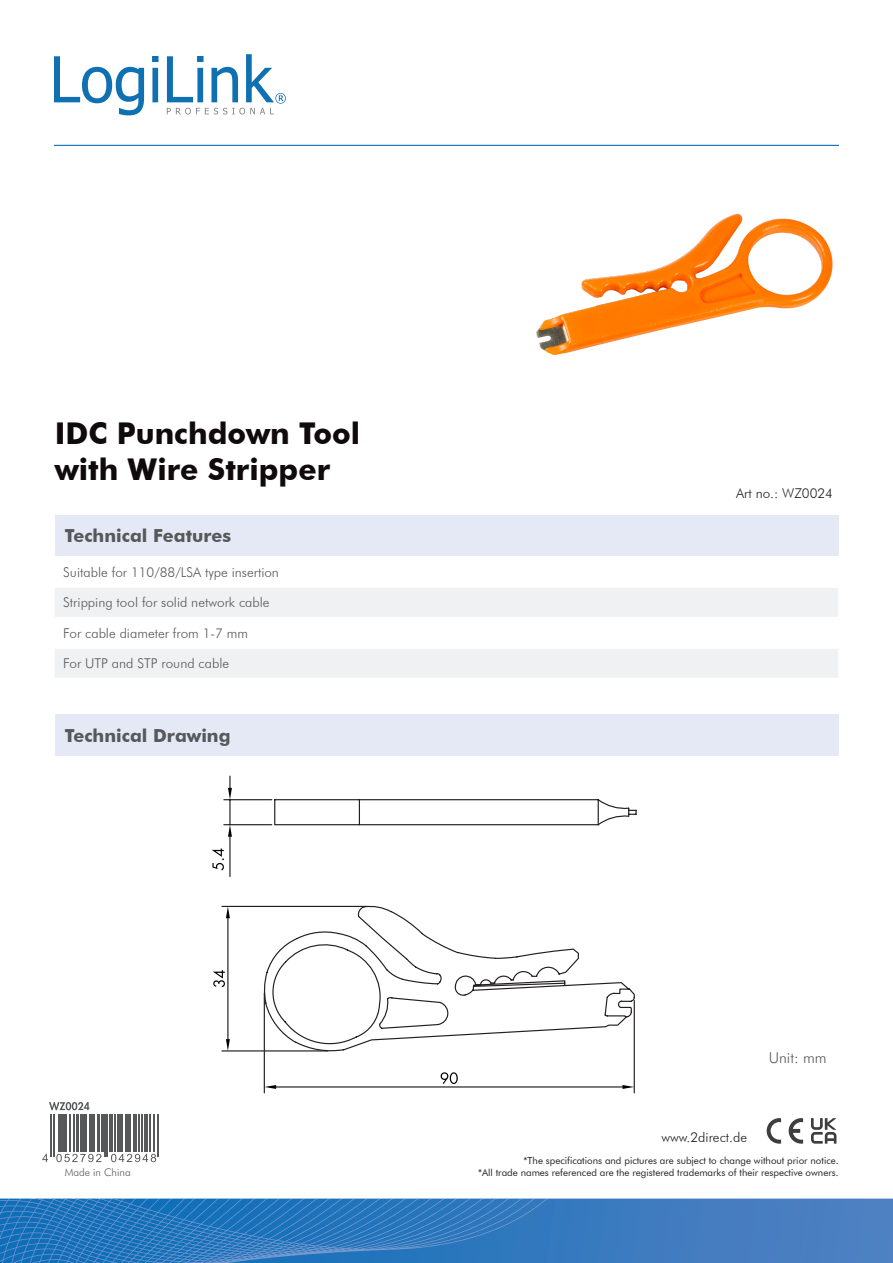
<style>
.page{position:relative;width:893px;height:1263px;background:#fff}
.page>*{position:absolute;margin:0;border:0;box-sizing:border-box;transform-origin:0 0}
.t1{font:700 30px "Futura BT";color:#110a0c}
.t2{font:700 18px "Futura BT";color:#57585a}
.t3{font:300 15px "Futura BT";color:#57585a}
.t4{font:300 13.5px "Futura BT";color:#57585a}
.t5{font:300 13.5px "Futura BT";color:#231f20}
.t6{font:300 10.5px "Futura BT";color:#57585a}
.t7{font:9.75px/11.7px "Futura BT";color:#231f20;text-align:right}
</style>
<div class="page">
<svg style="left:0;top:1198px;width:893px;height:65px;background:#3a7cbf"></svg>
<svg style="left:46px;top:1114px;width:112px;height:49px"></svg>
<svg style="left:207px;top:1198px;width:341px;height:43px;background:#2e7abe"></svg>
<svg style="left:0;top:1220px;width:171px;height:22px;background:#2576bc"></svg>
<hr style="left:54px;top:145px;width:785px;height:1px;background:#0f6eb8">
<svg style="left:54px;top:56px;width:90px;height:59px"></svg>
<svg style="left:152px;top:56px;width:7px;height:46px"></svg>
<svg style="left:167px;top:54px;width:119px;height:60px"></svg>
<svg style="left:767px;top:1118px;width:14px;height:26px"></svg>
<svg style="left:789px;top:1118px;width:14px;height:26px"></svg>
<svg style="left:811px;top:1118px;width:25px;height:26px"></svg>
<div style="left:55px;top:515px;width:783px;height:41px;background:#e4e9f5"></div>
<div style="left:55px;top:588px;width:783px;height:90px;background:#f0f1f2"></div>
<div style="left:55px;top:617px;width:783px;height:31px;background:#fff"></div>
<hr style="left:55px;top:647px;width:783px;height:2px;background:#fff">
<div style="left:55px;top:715px;width:783px;height:41px;background:#e4e9f5"></div>
<img style="left:536px;top:214px;width:296px;height:141px">
<svg style="left:111px;top:1154px;width:45px;height:8px"></svg>
<svg style="left:42px;top:1102px;width:59px;height:60px"></svg>
<hr style="left:51px;top:1114px;width:1px;height:43px;background:#57585a">
<hr style="left:53px;top:1114px;width:1px;height:43px;background:#57585a">
<hr style="left:58px;top:1114px;width:2px;height:38px;background:#57585a">
<hr style="left:61px;top:1114px;width:1px;height:38px;background:#57585a">
<hr style="left:64px;top:1114px;width:3px;height:38px;background:#57585a">
<hr style="left:70px;top:1114px;width:1px;height:38px;background:#57585a">
<hr style="left:73px;top:1114px;width:1px;height:38px;background:#57585a">
<hr style="left:77px;top:1114px;width:2px;height:38px;background:#57585a">
<hr style="left:80px;top:1114px;width:3px;height:38px;background:#57585a">
<hr style="left:85px;top:1114px;width:2px;height:38px;background:#57585a">
<hr style="left:89px;top:1114px;width:1px;height:38px;background:#57585a">
<hr style="left:92px;top:1114px;width:3px;height:38px;background:#57585a">
<hr style="left:97px;top:1114px;width:3px;height:38px;background:#57585a">
<hr style="left:101px;top:1114px;width:2px;height:38px;background:#57585a">
<hr style="left:104px;top:1114px;width:1px;height:43px;background:#57585a">
<hr style="left:107px;top:1114px;width:1px;height:43px;background:#57585a">
<hr style="left:109px;top:1114px;width:3px;height:38px;background:#57585a">
<hr style="left:115px;top:1114px;width:1px;height:38px;background:#57585a">
<hr style="left:117px;top:1114px;width:1px;height:38px;background:#57585a">
<hr style="left:120px;top:1114px;width:3px;height:38px;background:#57585a">
<hr style="left:125px;top:1114px;width:3px;height:38px;background:#57585a">
<hr style="left:129px;top:1114px;width:2px;height:38px;background:#57585a">
<hr style="left:133px;top:1114px;width:4px;height:38px;background:#57585a">
<hr style="left:138px;top:1114px;width:1px;height:38px;background:#57585a">
<hr style="left:142px;top:1114px;width:1px;height:38px;background:#57585a">
<hr style="left:144px;top:1114px;width:3px;height:38px;background:#57585a">
<hr style="left:150px;top:1114px;width:1px;height:38px;background:#57585a">
<hr style="left:153px;top:1114px;width:1px;height:38px;background:#57585a">
<hr style="left:158px;top:1114px;width:1px;height:43px;background:#57585a">
<svg style="left:264px;top:905px;width:371px;height:147px"></svg>
<hr style="left:634px;top:1000px;width:1px;height:93px;background:#231f20">
<hr style="left:264px;top:993px;width:1px;height:100px;background:#231f20">
<hr style="left:276px;top:1086px;width:346px;height:1px;background:#231f20">
<svg style="left:622px;top:1085px;width:12px;height:4px"></svg>
<svg style="left:264px;top:1085px;width:12px;height:4px"></svg>
<svg style="left:441px;top:1072px;width:17px;height:12px"></svg>
<hr style="left:222px;top:906px;width:145px;height:1px;background:#231f20">
<hr style="left:222px;top:1050px;width:106px;height:1px;background:#231f20">
<hr style="left:227px;top:918px;width:1px;height:121px;background:#231f20">
<svg style="left:226px;top:907px;width:4px;height:11px"></svg>
<svg style="left:226px;top:1039px;width:4px;height:12px"></svg>
<svg style="left:213px;top:970px;width:12px;height:17px"></svg>
<hr style="left:224px;top:799px;width:48px;height:1px;background:#231f20">
<hr style="left:224px;top:824px;width:48px;height:1px;background:#231f20">
<hr style="left:229px;top:837px;width:2px;height:39px;background:#231f20">
<hr style="left:229px;top:800px;width:2px;height:25px;background:#231f20">
<svg style="left:228px;top:776px;width:4px;height:24px"></svg>
<svg style="left:228px;top:825px;width:4px;height:12px"></svg>
<svg style="left:212px;top:848px;width:12px;height:22px"></svg>
<svg style="left:274px;top:799px;width:363px;height:27px"></svg>
<p class="t1" style="left:55px;top:415px;width:307px">IDC Punchdown Tool</p>
<p class="t1" style="left:55px;top:451px;width:277px">with Wire Stripper</p>
<p class="t2" style="left:65px;top:525px;width:168px">Technical Features</p>
<p class="t4" style="left:63px;top:564px;width:217px">Suitable for 110/88/LSA type insertion</p>
<p class="t4" style="left:63px;top:594px;width:208px">Stripping tool for solid network cable</p>
<p class="t4" style="left:63px;top:625px;width:186px">For cable diameter from 1-7 mm</p>
<p class="t4" style="left:63px;top:655px;width:167px">For UTP and STP round cable</p>
<p class="t2" style="left:65px;top:724px;width:167px">Technical Drawing</p>
<p class="t5" style="left:736px;top:484px;width:98px">Art no.: WZ0024</p>
<p class="t6" style="left:65px;top:1166px;width:67px">Made in China</p>
<p class="t3" style="left:769px;top:1049px;width:60px">Unit: mm</p>
<p class="t5" style="left:661px;top:1129px;width:87px">www.2direct.de</p>
<p class="t7" style="left:478px;top:1154px;width:362px">*The specifications and pictures are subject to change without prior notice.<br>*All trade names referenced are the registered trademarks of their respective owners.</p>
</div>
